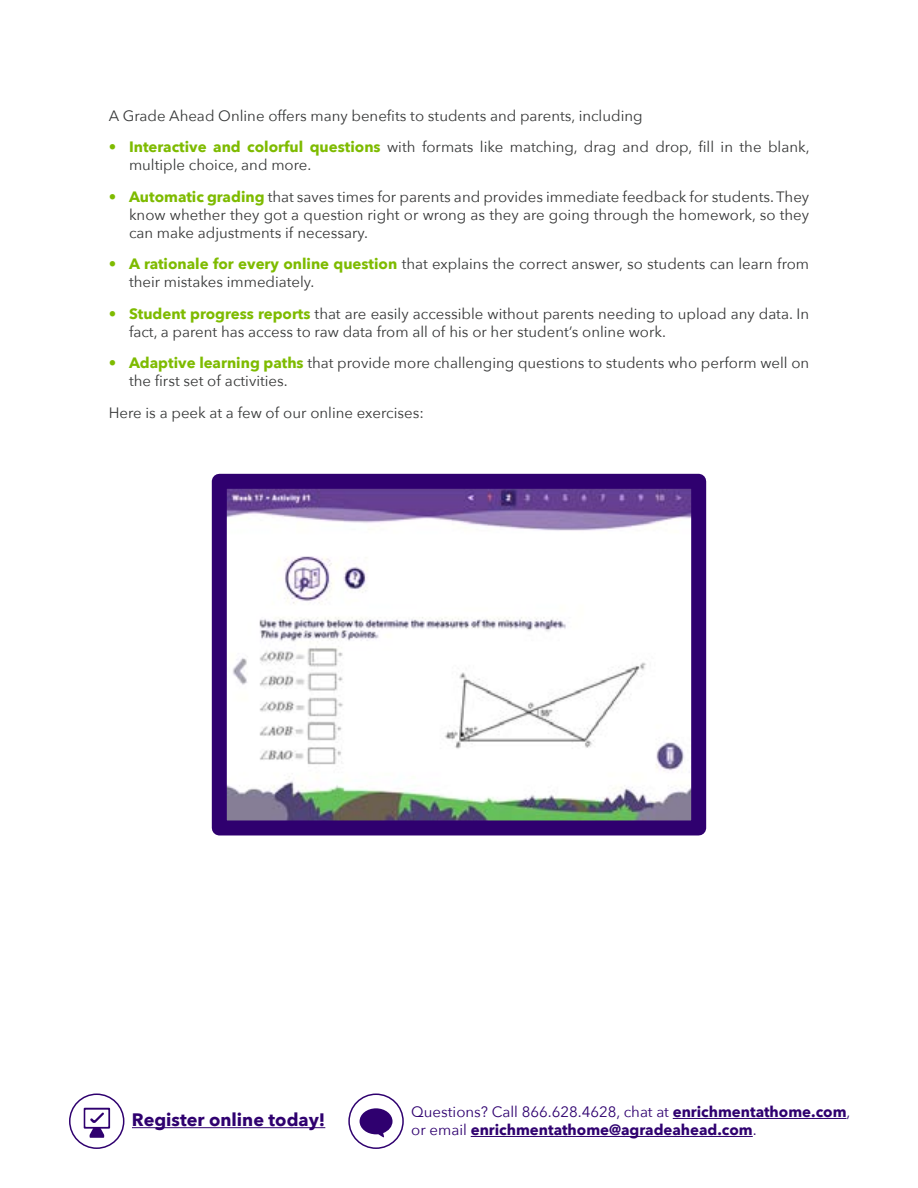
<style>
.page{position:relative;width:918px;height:1188px;background:#fff}
.page>*{position:absolute;margin:0;border:0;box-sizing:border-box;transform-origin:0 0}
.t1{font:700 18px "Avenir Next";color:#2f006f}
.t2{font:15px/18px "Avenir Next";color:#363737}
.t3{font:700 15px/18px "Avenir Next";color:#2f006f}
.s1{font-weight:700;color:#7ebb00}
.s2{font-weight:400}
</style>
<div class="page">
<div style="left:348px;top:1094px;width:56px;height:55px;border:2px solid #2f006f;border-radius:50%"></div>
<svg style="left:360px;top:1108px;width:33px;height:30px"></svg>
<div style="left:69px;top:1094px;width:55px;height:55px;border:2px solid #2f006f;border-radius:50%"></div>
<hr style="left:673px;top:1118px;width:174px;height:1px;background:#2f006f">
<hr style="left:471px;top:1136px;width:282px;height:1px;background:#2f006f">
<hr style="left:132px;top:1127px;width:193px;height:1px;background:#2f006f">
<svg style="left:84px;top:1108px;width:26px;height:21px"></svg>
<div style="left:85px;top:1110px;width:23px;height:17px;background:#fff"></div>
<svg style="left:90px;top:1112px;width:14px;height:26px"></svg>
<img style="left:228px;top:490px;width:462px;height:329px">
<div style="left:212px;top:474px;width:494px;height:361px;border:15px solid #2f006f"></div>
<p class="t2" style="left:109px;top:106px;width:535px">A Grade Ahead Online offers many benefits to students and parents, including</p>
<p class="t2" style="left:129px;top:137px;width:682px;text-indent:-20px"><span class="s1">• Interactive and colorful questions</span> with formats like matching, drag and drop, fill in the blank, multiple choice, and more.</p>
<p class="t2" style="left:129px;top:187px;width:682px;text-align:justify;text-indent:-20px"><span class="s1">• Automatic grading</span> that saves times for parents and provides immediate feedback for students. They know whether they got a question right or wrong as they are going through the homework, so they can make adjustments if necessary.</p>
<p class="t2" style="left:129px;top:254px;width:682px;text-indent:-20px"><span class="s1">• A rationale for every online question</span> that explains the correct answer, so students can learn from their mistakes immediately.</p>
<p class="t2" style="left:129px;top:304px;width:682px;text-indent:-20px"><span class="s1">• Student progress reports</span> that are easily accessible without parents needing to upload any data. In fact, a parent has access to raw data from all of his or her student’s online work.</p>
<p class="t2" style="left:129px;top:353px;width:682px;text-indent:-20px"><span class="s1">• Adaptive learning paths</span> that provide more challenging questions to students who perform well on the first set of activities.</p>
<p class="t2" style="left:109px;top:403px;width:317px">Here is a peek at a few of our online exercises:</p>
<p class="t1" style="left:132px;top:1104px;width:195px">Register online today!</p>
<p class="t3" style="left:411px;top:1103px;width:441px"><span class="s2">Questions? Call 866.628.4628, chat at</span> enrichmentathome.com<span class="s2">, or email</span> enrichmentathome@agradeahead.com<span class="s2">.</span></p>
</div>
